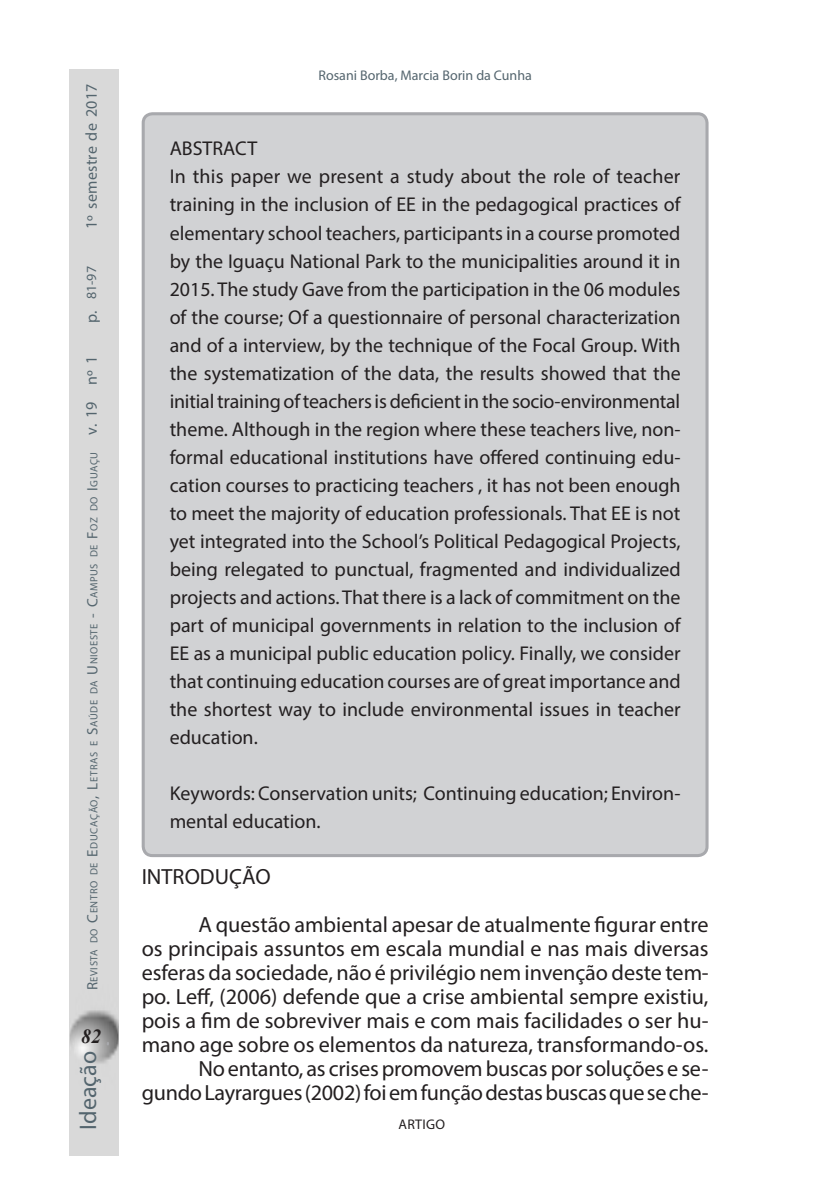
<style>
.page{position:relative;width:822px;height:1191px;background:#fff}
.page>*{position:absolute;margin:0;border:0;box-sizing:border-box;transform-origin:0 0}
.t1{font:24px "Myriad Pro";color:#54656e}
.A_D_TEXTO11{font:22px/24px "Myriad Pro";letter-spacing:-.01em;color:#231f20;text-align:justify}
.A_C_RESUMO{font:20px/28px "Myriad Pro";color:#231f20;text-align:justify}
.t2{font:italic 700 20px "Times New Roman";color:#231f20}
.t3{font:16px "Myriad Pro";letter-spacing:.02em;color:#54656e}
.A_B_AUTORES_interno{font:14px "Myriad Pro";color:#54656e}
.t4{font:14px "Myriad Pro";letter-spacing:.02em;color:#231f20}
.t5{font:10.4px "Myriad Pro";letter-spacing:.055em;color:#54656e}
.s1{font-size:15px}
</style>
<div class="page">
<div style="left:70px;top:70px;width:49px;height:1085px;background:#d9d9d9"></div>
<div style="left:143px;top:114px;width:564px;height:741px;background:#d1d2d4;border-radius:9px"></div>
<div style="left:142px;top:112px;width:567px;height:745px;border:3px solid #a8a9ad;border-radius:9px"></div>
<p class="t3" style="left:82px;top:229px;width:147px;rotate:-90deg">1º semestre de 2017</p>
<p class="A_B_AUTORES_interno" style="left:83px;top:299px;width:35px;rotate:-90deg">81-97</p>
<p class="t3" style="left:82px;top:323px;width:14px;rotate:-90deg">p.</p>
<p class="t3" style="left:82px;top:435px;width:80px;rotate:-90deg">v. 19 nº 1</p>
<p class="t5" style="left:88px;top:990px;width:540px;rotate:-90deg"><span class="s1">R</span>evista do <span class="s1">C</span>entro de <span class="s1">E</span>ducação<span class="s1">, L</span>etras e <span class="s1">S</span>aúde da <span class="s1">U</span> nioeste <span class="s1">- C</span>ampus de <span class="s1">F</span>oz do <span class="s1">I</span> guaçu</p>
<p class="t2" style="left:81px;top:1022px;width:21px">82</p>
<p class="t1" style="left:73px;top:1129px;width:80px;rotate:-90deg">Ideação</p>
<p class="A_B_AUTORES_interno" style="left:318px;top:67px;width:215px">Rosani Borba, Marcia Borin da Cunha</p>
<p class="A_C_RESUMO" style="left:170px;top:134px;width:89px">ABSTRACT</p>
<p class="A_C_RESUMO" style="left:170px;top:162px;width:513px">In this paper we present a study about the role of teacher training in the inclusion of EE in the pedagogical practices of elementary school teachers, participants in a course promoted by the Iguaçu National Park to the municipalities around it in 2015. The study Gave from the participation in the 06 modules of the course; Of a questionnaire of personal characterization and of a interview, by the technique of the Focal Group. With the systematization of the data, the results showed that the initial training of teachers is deficient in the socio-environmental theme. Although in the region where these teachers live, non&shy;formal educational institutions have offered continuing edu&shy;cation courses to practicing teachers , it has not been enough to meet the majority of education professionals. That EE is not yet integrated into the School’s Political Pedagogical Projects, being relegated to punctual, fragmented and individualized projects and actions. That there is a lack of commitment on the part of municipal governments in relation to the inclusion of EE as a municipal public education policy. Finally, we consider that continuing education courses are of great importance and the shortest way to include environmental issues in teacher education.</p>
<p class="A_C_RESUMO" style="left:170px;top:778px;width:512px">Keywords: Conservation units; Continuing education; Environ&shy;mental education.</p>
<p class="A_D_TEXTO11" style="left:142px;top:864px;width:131px">INTRODUÇÃO</p>
<p class="A_D_TEXTO11" style="left:142px;top:912px;width:568px;text-indent:57px">A questão ambiental apesar de atualmente figurar entre os principais assuntos em escala mundial e nas mais diversas esferas da sociedade, não é privilégio nem invenção deste tem&shy;po. Leff, (2006) defende que a crise ambiental sempre existiu, pois a fim de sobreviver mais e com mais facilidades o ser hu&shy;mano age sobre os elementos da natureza, transformando-os.</p>
<p class="A_D_TEXTO11" style="left:142px;top:1056px;width:568px;text-align:right">No entanto, as crises promovem buscas por soluções e se&shy;gundo Layrargues (2002) foi em função destas buscas que se che-</p>
<p class="t4" style="left:398px;top:1115px;width:48px">ARTIGO</p>
</div>
